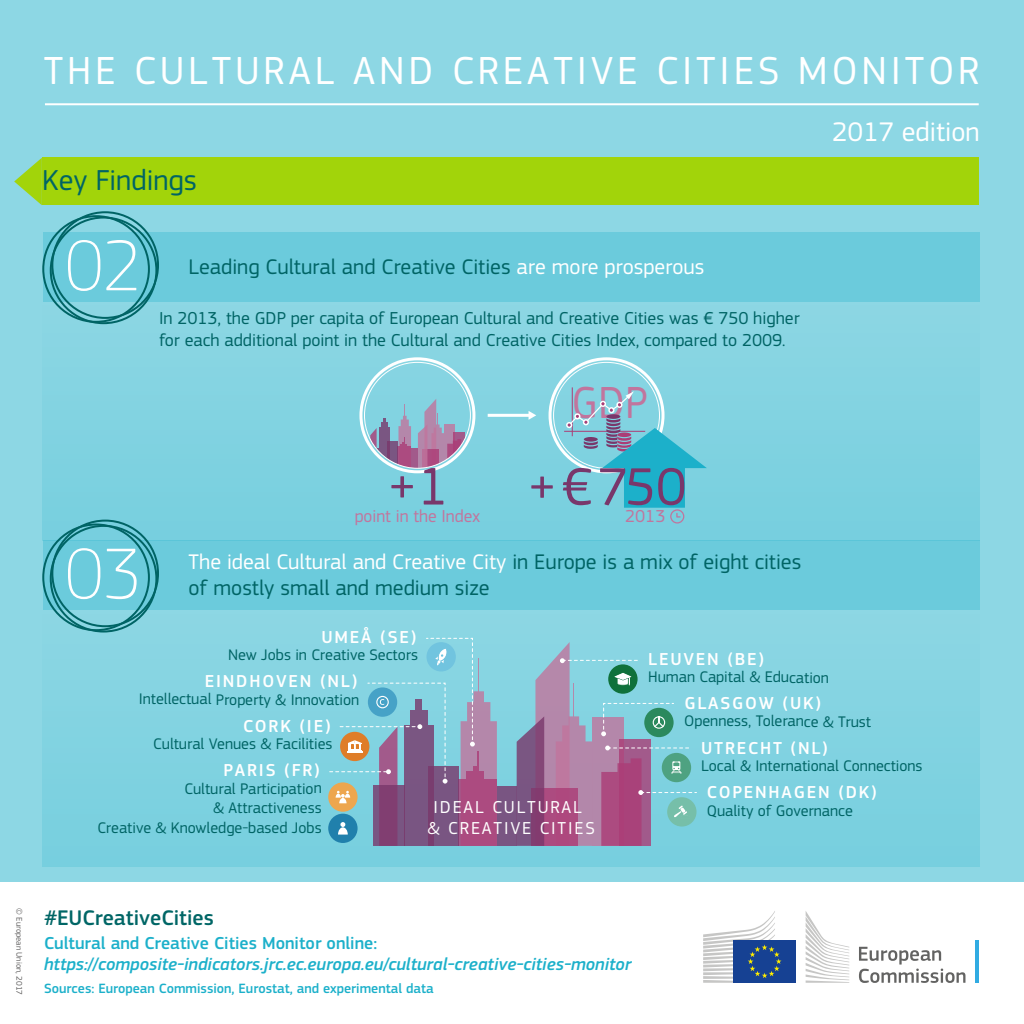
<style>
.page{position:relative;width:1024px;height:1024px;background:#fff}
.page>*{position:absolute;margin:0;border:0;box-sizing:border-box;transform-origin:0 0}
.t1{font:100 75px "EC Square Sans Pro";color:#fff;scale:.96 1}
.t2{font:55px "EC Square Sans Pro";color:#79376b}
.t3{font:46.8px "EC Square Sans Pro";color:#c1759d;scale:.94 1}
.t4{font:40.7px "EC Square Sans Pro";letter-spacing:.095em;color:#fff}
.t5{font:30px "EC Square Sans Pro";color:#006465}
.t6{font:28px "EC Square Sans Pro";color:#fff}
.t7{font:22px "EC Square Sans Pro";color:#006465}
.t8{font:22px "EC Square Sans Pro";color:#fff}
.t9{font:500 22px "EC Square Sans Pro";color:#066}
.t10{font:18px/21.6px "EC Square Sans Pro";color:#006465}
.t11{font:500 18px "EC Square Sans Pro";letter-spacing:.1em;color:#fff}
.t12{font:italic 500 18px "EC Square Sans Pro";color:#1cb0ca}
.t13{font:500 18px "EC Square Sans Pro";color:#1cb0ca}
.t14{font:18px/21.6px "EC Square Sans Pro";letter-spacing:.1em;color:#fff;text-align:center}
.t15{font:18px "EC Square Sans Pro";color:#c1759d}
.t16{font:16px/19.2px "EC Square Sans Pro";color:#006465;text-align:right}
.t17{font:500 14px "EC Square Sans Pro";color:#1cb0ca}
.t18{font:8.5px "EC Square Sans Pro";color:#646363}
.s1{color:#fff}
.s2{color:#006465}
</style>
<div class="page">
<div style="left:0;top:0;width:1024px;height:891px;background:#8dd7e4"></div>
<div style="left:43px;top:540px;width:937px;height:69px;background:#6bcbdc"></div>
<div style="left:43px;top:301px;width:937px;height:239px;background:#82d3e1"></div>
<div style="left:43px;top:609px;width:937px;height:257px;background:#82d3e1"></div>
<div style="left:43px;top:232px;width:937px;height:69px;background:#6bcbdc"></div>
<div style="left:51px;top:520px;width:108px;height:107px;border:2px solid #006465;border-radius:50%"></div>
<div style="left:42px;top:524px;width:108px;height:107px;border:2px solid #006465;border-radius:50%"></div>
<div style="left:497px;top:786px;width:20px;height:60px;background:#795582"></div>
<svg style="left:328px;top:782px;width:30px;height:30px"></svg>
<svg style="left:328px;top:814px;width:30px;height:29px"></svg>
<svg style="left:330px;top:637px;width:167px;height:209px"></svg>
<svg style="left:517px;top:642px;width:180px;height:204px"></svg>
<hr style="left:488px;top:414px;width:42px;height:3px;background:#fff">
<svg style="left:529px;top:411px;width:7px;height:9px"></svg>
<div style="left:359px;top:357px;width:116px;height:116px;border:3px solid #fff;border-radius:50%"></div>
<svg style="left:461px;top:432px;width:4px;height:22px"></svg>
<svg style="left:398px;top:404px;width:13px;height:64px"></svg>
<svg style="left:418px;top:399px;width:43px;height:69px"></svg>
<svg style="left:389px;top:442px;width:9px;height:26px"></svg>
<svg style="left:387px;top:428px;width:2px;height:38px"></svg>
<svg style="left:370px;top:419px;width:17px;height:46px"></svg>
<svg style="left:369px;top:448px;width:10px;height:17px"></svg>
<div style="left:411px;top:449px;width:7px;height:19px;background:#a25a8b"></div>
<hr style="left:572px;top:387px;width:1px;height:49px;background:#ab3d76">
<hr style="left:564px;top:431px;width:81px;height:1px;background:#ab3d76">
<svg style="left:566px;top:391px;width:141px;height:133px"></svg>
<div style="left:42px;top:158px;width:937px;height:47px;background:#a2d40a"></div>
<svg style="left:14px;top:158px;width:28px;height:47px"></svg>
<div style="left:51px;top:211px;width:108px;height:108px;border:2px solid #006465;border-radius:50%"></div>
<div style="left:42px;top:215px;width:108px;height:108px;border:2px solid #006465;border-radius:50%"></div>
<hr style="left:45px;top:103px;width:934px;height:2px;background:#fff">
<div style="left:0;top:882px;width:1024px;height:142px;background:#fff"></div>
<svg style="left:859px;top:947px;width:106px;height:36px"></svg>
<hr style="left:975px;top:941px;width:4px;height:42px;background:#31abe2">
<svg style="left:806px;top:911px;width:43px;height:72px"></svg>
<div style="left:733px;top:941px;width:63px;height:42px;background:#164193"></div>
<svg style="left:703px;top:911px;width:79px;height:72px"></svg>
<h3 class="t4" style="left:44px;top:47px;width:937px">THE CULTURAL AND CREATIVE CITIES MONITOR</h3>
<h3 class="t6" style="left:832px;top:116px;width:149px">2017 edition</h3>
<h3 class="t5" style="left:42px;top:163px;width:156px">Key Findings</h3>
<h1 class="t1" style="left:65px;top:222px;width:81px">02</h1>
<h1 class="t1" style="left:65px;top:530px;width:81px">03</h1>
<h3 class="t7" style="left:188px;top:254px;width:517px">Leading Cultural and Creative Cities <span class="s1">are more prosperous</span></h3>
<p class="t10" style="left:159px;top:308px;width:642px">In 2013, the GDP per capita of European Cultural and Creative Cities was € 750 higher for each additional point in the Cultural and Creative Cities Index, compared to 2009.</p>
<h3 class="t3" style="left:572px;top:375px;width:82px">GDP</h3>
<h2 class="t2" style="left:387px;top:454px;width:63px">+1</h2>
<h2 class="t2" style="left:527px;top:455px;width:161px">+€750</h2>
<p class="t15" style="left:355px;top:506px;width:127px">point in the Index</p>
<p class="t15" style="left:625px;top:506px;width:42px">2013</p>
<h3 class="t8" style="left:188px;top:549px;width:614px">The ideal Cultural and Creative City <span class="s2">in Europe is a mix of eight cities</span></h3>
<h3 class="t7" style="left:188px;top:575px;width:303px">of mostly small and medium size</h3>
<p class="t11" style="left:321px;top:627px;width:96px">UMEÅ (SE)</p>
<p class="t16" style="left:228px;top:645px;width:192px">New Jobs in Creative Sectors</p>
<p class="t11" style="left:205px;top:671px;width:154px">EINDHOVEN (NL)</p>
<p class="t11" style="left:648px;top:648px;width:118px">LEUVEN (BE)</p>
<p class="t16" style="left:648px;top:668px;width:182px">Human Capital &amp; Education</p>
<p class="t16" style="left:139px;top:690px;width:222px">Intellectual Property &amp; Innovation</p>
<p class="t11" style="left:243px;top:715px;width:89px">CORK (IE)</p>
<p class="t16" style="left:153px;top:734px;width:181px">Cultural Venues &amp; Facilities</p>
<p class="t11" style="left:223px;top:760px;width:98px">PARIS (FR)</p>
<p class="t16" style="left:185px;top:779px;width:139px">Cultural Participation &amp; Attractiveness</p>
<p class="t16" style="left:97px;top:819px;width:226px">Creative &amp; Knowledge-based Jobs</p>
<p class="t14" style="left:427px;top:796px;width:169px">IDEAL CULTURAL<br>&amp; CREATIVE CITIES</p>
<p class="t18" style="left:24px;top:908px;width:88px;rotate:90deg">© European Union, 2017</p>
<h3 class="t9" style="left:44px;top:905px;width:171px">#EUCreativeCities</h3>
<p class="t13" style="left:44px;top:932px;width:335px">Cultural and Creative Cities Monitor online:</p>
<p class="t12" style="left:44px;top:954px;width:589px">https://composite-indicators.jrc.ec.europa.eu/cultural-creative-cities-monitor</p>
<p class="t17" style="left:44px;top:981px;width:391px">Sources: European Commission, Eurostat, and experimental data</p>
<p class="t11" style="left:684px;top:693px;width:138px">GLASGOW (UK)</p>
<p class="t16" style="left:684px;top:712px;width:188px">Openness, Tolerance &amp; Trust</p>
<p class="t11" style="left:701px;top:737px;width:128px">UTRECHT (NL)</p>
<p class="t16" style="left:701px;top:756px;width:223px">Local &amp; International Connections</p>
<p class="t11" style="left:707px;top:782px;width:172px">COPENHAGEN (DK)</p>
<p class="t16" style="left:707px;top:801px;width:148px">Quality of Governance</p>
</div>
